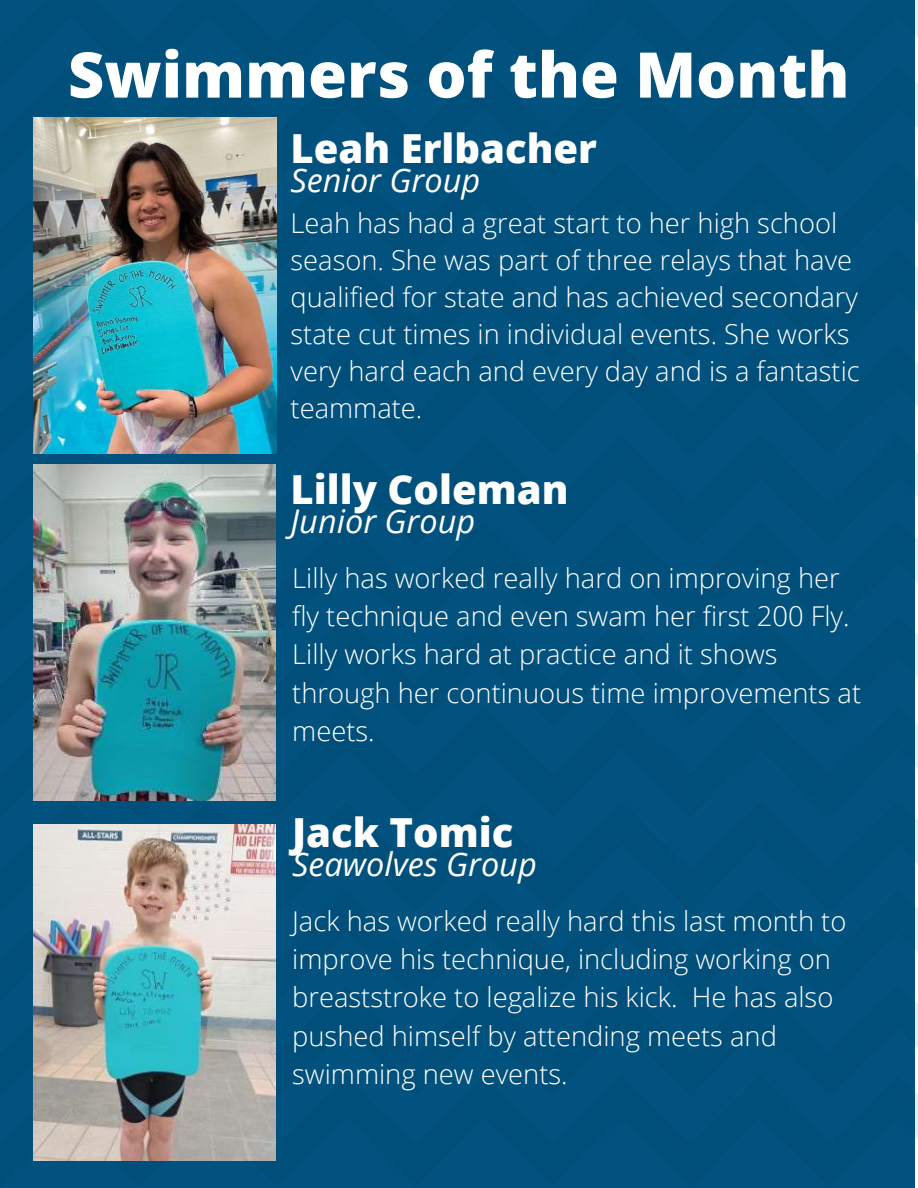
<style>
.page{position:relative;width:918px;height:1188px;background:#01527e}
.page>*{position:absolute;margin:0;border:0;box-sizing:border-box;transform-origin:0 0}
.t1{font:800 63px "Open Sans";color:#fff}
.t2{font:800 40.05px "Open Sans";color:#fff}
.t3{font:italic 32.55px "Open Sans";color:#fff}
.t4{font:300 27.3px/38.2px "Open Sans";color:#fff}
</style>
<div class="page">
<img style="left:33px;top:118px;width:243px;height:335px">
<img style="left:33px;top:825px;width:242px;height:335px">
<img style="left:34px;top:465px;width:242px;height:335px">
<h1 class="t1" style="left:68px;top:30px;width:783px">Swimmers of the Month</h1>
<h2 class="t2" style="left:291px;top:120px;width:308px">Leah Erlbacher</h2>
<p class="t3" style="left:291px;top:157px;width:191px">Senior Group</p>
<p class="t4" style="left:291px;top:203px;width:571px;line-height:37.2px">Leah has had a great start to her high school season. She was part of three relays that have qualified for state and has achieved secondary state cut times in individual events. She works very hard each and every day and is a fantastic teammate.</p>
<h2 class="t2" style="left:291px;top:461px;width:279px">Lilly Coleman</h2>
<p class="t3" style="left:291px;top:498px;width:186px">Junior Group</p>
<p class="t4" style="left:292px;top:558px;width:570px">Lilly has worked really hard on improving her fly technique and even swam her first 200 Fly.<br>Lilly works hard at practice and it shows through her continuous time improvements at meets.</p>
<h2 class="t2" style="left:292px;top:804px;width:223px">Jack Tomic</h2>
<p class="t3" style="left:292px;top:841px;width:246px">Seawolves Group</p>
<p class="t4" style="left:292px;top:901px;width:556px">Jack has worked really hard this last month to improve his technique, including working on breaststroke to legalize his kick. He has also pushed himself by attending meets and swimming new events.</p>
</div>
